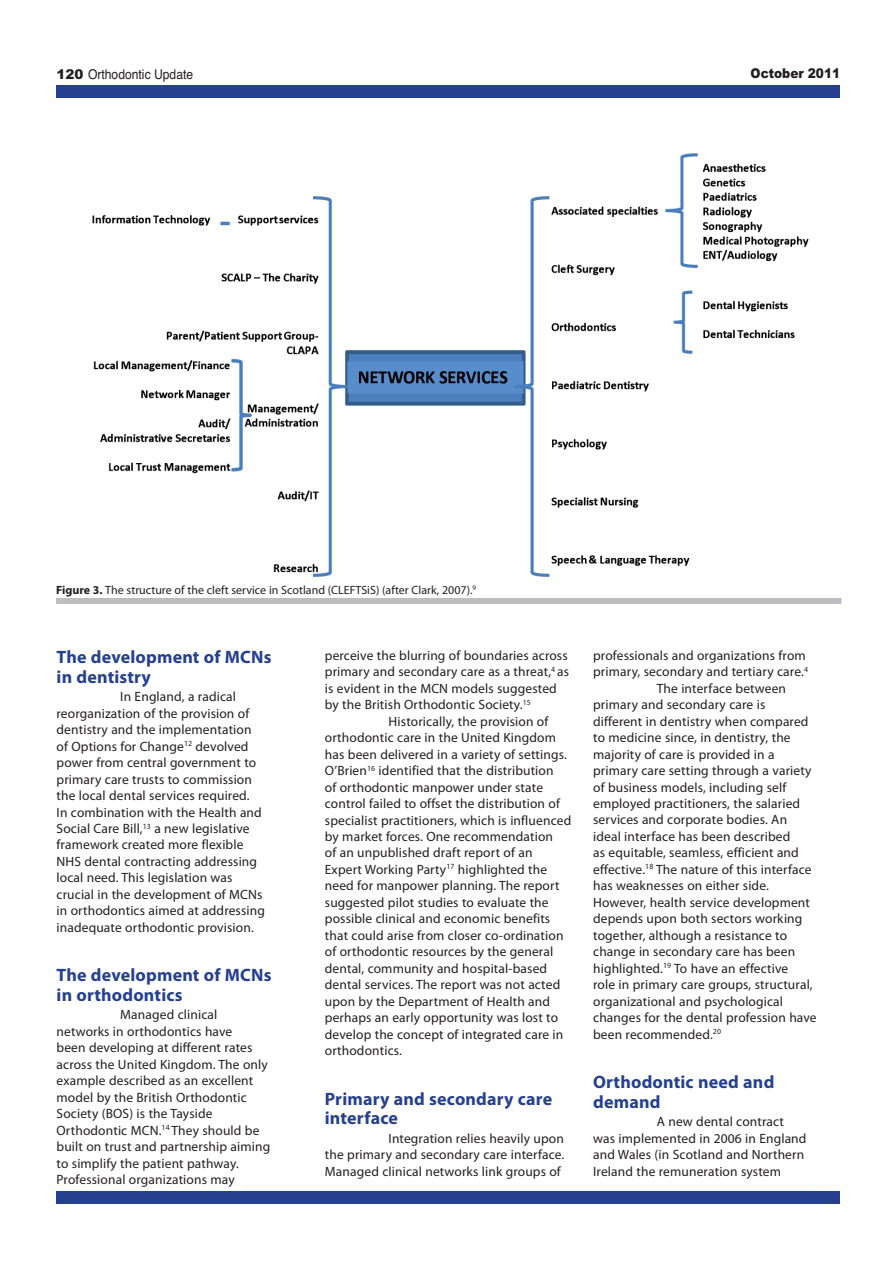
<style>
.page{position:relative;width:893px;height:1263px;background:#fff}
.page>*{position:absolute;margin:0;border:0;box-sizing:border-box;transform-origin:0 0}
.t1{font:700 18px/19.5px "Myriad Pro";letter-spacing:.01em;color:#25408e}
.t2{font:13.5px/16.5px "Myriad Pro";letter-spacing:.01em;color:#231f20}
.t3{font:13.5px "Helvetica";color:#231f20;scale:.9 1}
.t4{font:900 13.5px "Arial";color:#231f20;scale:.9 1}
.t5{font:12px "Myriad Pro";color:#231f20}
.s1{font-family:"Arial";font-weight:900}
.s2{font-weight:700}
</style>
<div class="page">
<div style="left:57px;top:85px;width:783px;height:13px;background:#25408e"></div>
<div style="left:57px;top:1191px;width:783px;height:13px;background:#25408e"></div>
<img style="left:92px;top:153px;width:717px;height:425px">
<div style="left:56px;top:598px;width:785px;height:6px;background:#bbbdc0"></div>
<p class="t3" style="left:57px;top:69px;width:153px"><span class="s1">120</span> Orthodontic Update</p>
<p class="t4" style="left:750px;top:66px;width:101px">October 2011</p>
<p class="t5" style="left:56px;top:585px;width:422px"><span class="s2">Figure 3.</span> The structure of the cleft service in Scotland (CLEFTSiS) (after Clark, 2007).<sup>9</sup></p>
<h1 class="t1" style="left:57px;top:649px;width:216px">The development of MCNs in dentistry</h1>
<p class="t2" style="left:57px;top:689px;width:210px;text-indent:64px">In England, a radical reorganization of the provision of dentistry and the implementation of Options for Change<sup>12</sup> devolved power from central government to primary care trusts to commission the local dental services required.<br>In combination with the Health and Social Care Bill,<sup>13</sup> a new legislative framework created more flexible NHS dental contracting addressing local need. This legislation was crucial in the development of MCNs in orthodontics aimed at addressing inadequate orthodontic provision.</p>
<h1 class="t1" style="left:57px;top:967px;width:216px">The development of MCNs in orthodontics</h1>
<p class="t2" style="left:57px;top:1008px;width:215px;text-indent:64px">Managed clinical networks in orthodontics have<br>been developing at different rates across the United Kingdom. The only example described as an excellent model by the British Orthodontic<br>Society (BOS) is the Tayside<br>Orthodontic MCN.<sup>14</sup> They should be built on trust and partnership aiming to simplify the patient pathway.<br>Professional organizations may</p>
<p class="t2" style="left:325px;top:648px;width:244px">perceive the blurring of boundaries across</p>
<p class="t2" style="left:325px;top:664px;width:246px">primary and secondary care as a threat,<sup>4</sup> as</p>
<p class="t2" style="left:325px;top:681px;width:233px">is evident in the MCN models suggested</p>
<p class="t2" style="left:325px;top:697px;width:208px">by the British Orthodontic Society.<sup>15</sup></p>
<p class="t2" style="left:388px;top:714px;width:161px">Historically, the provision of</p>
<p class="t2" style="left:325px;top:730px;width:233px">orthodontic care in the United Kingdom</p>
<p class="t2" style="left:325px;top:747px;width:243px">has been delivered in a variety of settings.</p>
<p class="t2" style="left:325px;top:763px;width:230px">O’Brien<sup>16</sup> identified that the distribution</p>
<p class="t2" style="left:325px;top:780px;width:220px">of orthodontic manpower under state</p>
<p class="t2" style="left:325px;top:796px;width:237px">control failed to offset the distribution of</p>
<p class="t2" style="left:325px;top:813px;width:248px">specialist practitioners, which is influenced</p>
<p class="t2" style="left:325px;top:829px;width:230px">by market forces. One recommendation</p>
<p class="t2" style="left:325px;top:846px;width:209px">of an unpublished draft report of an</p>
<p class="t2" style="left:325px;top:862px;width:224px">Expert Working Party<sup>17</sup> highlighted the</p>
<p class="t2" style="left:325px;top:878px;width:236px">need for manpower planning. The report</p>
<p class="t2" style="left:325px;top:895px;width:225px">suggested pilot studies to evaluate the</p>
<p class="t2" style="left:325px;top:911px;width:227px">possible clinical and economic benefits</p>
<p class="t2" style="left:325px;top:928px;width:240px">that could arise from closer co-ordination</p>
<p class="t2" style="left:325px;top:944px;width:230px">of orthodontic resources by the general</p>
<p class="t2" style="left:325px;top:961px;width:224px">dental, community and hospital-based</p>
<p class="t2" style="left:325px;top:977px;width:237px">dental services. The report was not acted</p>
<p class="t2" style="left:325px;top:994px;width:227px">upon by the Department of Health and</p>
<p class="t2" style="left:325px;top:1010px;width:235px">perhaps an early opportunity was lost to</p>
<p class="t2" style="left:325px;top:1027px;width:240px">develop the concept of integrated care in</p>
<p class="t2" style="left:325px;top:1043px;width:79px">orthodontics.</p>
<h1 class="t1" style="left:325px;top:1090px;width:229px">Primary and secondary care interface</h1>
<p class="t2" style="left:325px;top:1131px;width:241px;text-align:justify;text-indent:64px">Integration relies heavily upon the primary and secondary care interface.<br>Managed clinical networks link groups of</p>
<p class="t2" style="left:593px;top:648px;width:214px">professionals and organizations from</p>
<p class="t2" style="left:593px;top:664px;width:216px">primary, secondary and tertiary care.<sup>4</sup></p>
<p class="t2" style="left:657px;top:681px;width:131px">The interface between</p>
<p class="t2" style="left:593px;top:697px;width:174px">primary and secondary care is</p>
<p class="t2" style="left:593px;top:714px;width:217px">different in dentistry when compared</p>
<p class="t2" style="left:593px;top:730px;width:199px">to medicine since, in dentistry, the</p>
<p class="t2" style="left:593px;top:747px;width:183px">majority of care is provided in a</p>
<p class="t2" style="left:593px;top:763px;width:220px">primary care setting through a variety</p>
<p class="t2" style="left:593px;top:780px;width:195px">of business models, including self</p>
<p class="t2" style="left:593px;top:796px;width:209px">employed practitioners, the salaried</p>
<p class="t2" style="left:593px;top:813px;width:195px">services and corporate bodies. An</p>
<p class="t2" style="left:593px;top:829px;width:199px">ideal interface has been described</p>
<p class="t2" style="left:593px;top:846px;width:207px">as equitable, seamless, efficient and</p>
<p class="t2" style="left:593px;top:862px;width:220px">effective.<sup>18</sup> The nature of this interface</p>
<p class="t2" style="left:593px;top:878px;width:177px">has weaknesses on either side.</p>
<p class="t2" style="left:593px;top:895px;width:218px">However, health service development</p>
<p class="t2" style="left:593px;top:911px;width:211px">depends upon both sectors working</p>
<p class="t2" style="left:593px;top:928px;width:195px">together, although a resistance to</p>
<p class="t2" style="left:593px;top:944px;width:204px">change in secondary care has been</p>
<p class="t2" style="left:593px;top:961px;width:197px">highlighted.<sup>19</sup> To have an effective</p>
<p class="t2" style="left:593px;top:977px;width:221px">role in primary care groups, structural,</p>
<p class="t2" style="left:593px;top:994px;width:191px">organizational and psychological</p>
<p class="t2" style="left:593px;top:1010px;width:225px">changes for the dental profession have</p>
<p class="t2" style="left:593px;top:1027px;width:129px">been recommended.<sup>20</sup></p>
<h1 class="t1" style="left:593px;top:1074px;width:183px">Orthodontic need and demand</h1>
<p class="t2" style="left:593px;top:1114px;width:215px;text-indent:64px">A new dental contract was implemented in 2006 in England and Wales (in Scotland and Northern<br>Ireland the remuneration system</p>
</div>
